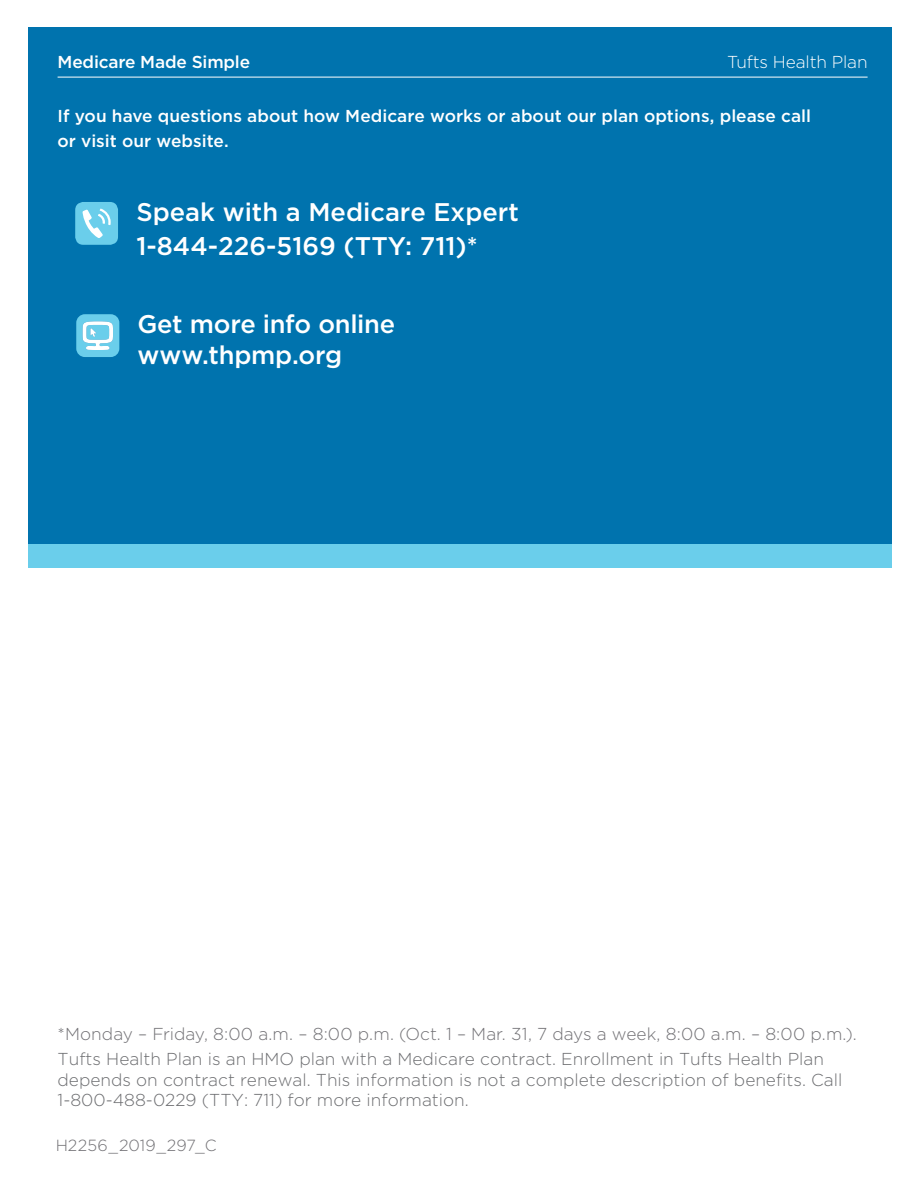
<style>
.page{position:relative;width:918px;height:1188px;background:#fff}
.page>*{position:absolute;margin:0;border:0;box-sizing:border-box;transform-origin:0 0}
.t1{font:500 25.5px/33.5px "Gotham";color:#fff}
.t2{font:300 17.25px/20.7px "Gotham";color:#6c6d70}
.t3{font:500 17.25px/25.5px "Gotham";color:#fff}
.t4{font:300 17.25px "Gotham";color:#717074}
.t5{font:300 17.25px "Gotham";letter-spacing:-.01em;color:#fff}
.t6{font:300 16.2px "Gotham";letter-spacing:.005em;color:#717074}
</style>
<div class="page">
<div style="left:28px;top:27px;width:864px;height:517px;background:#0073ae"></div>
<div style="left:28px;top:544px;width:864px;height:24px;background:#6aceeb"></div>
<div style="left:75px;top:202px;width:43px;height:43px;background:#6aceeb;border-radius:8px"></div>
<svg style="left:82px;top:209px;width:29px;height:29px"></svg>
<svg style="left:76px;top:314px;width:43px;height:43px;background:#86d3eb"></svg>
<hr style="left:58px;top:77px;width:810px;height:1px;background:#fff">
<p class="t3" style="left:58px;top:49px;width:194px">Medicare Made Simple</p>
<p class="t5" style="left:727px;top:51px;width:142px">Tufts Health Plan</p>
<p class="t3" style="left:58px;top:103px;width:755px">If you have questions about how Medicare works or about our plan options, please call or visit our website.</p>
<h1 class="t1" style="left:136px;top:195px;width:384px">Speak with a Medicare Expert<br>1-844-226-5169 (TTY: 711)*</h1>
<h1 class="t1" style="left:137px;top:308px;width:259px;line-height:31.2px">Get more info online www.thpmp.org</h1>
<p class="t4" style="left:58px;top:1023px;width:801px">*Monday – Friday, 8:00 a.m. – 8:00 p.m. (Oct. 1 – Mar. 31, 7 days a week, 8:00 a.m. – 8:00 p.m.).</p>
<p class="t2" style="left:58px;top:1048px;width:786px">Tufts Health Plan is an HMO plan with a Medicare contract. Enrollment in Tufts Health Plan depends on contract renewal. This information is not a complete description of benefits. Call<br>1-800-488-0229 (TTY: 711) for more information.</p>
<p class="t6" style="left:56px;top:1135px;width:163px">H2256_2019_297_C</p>
</div>
